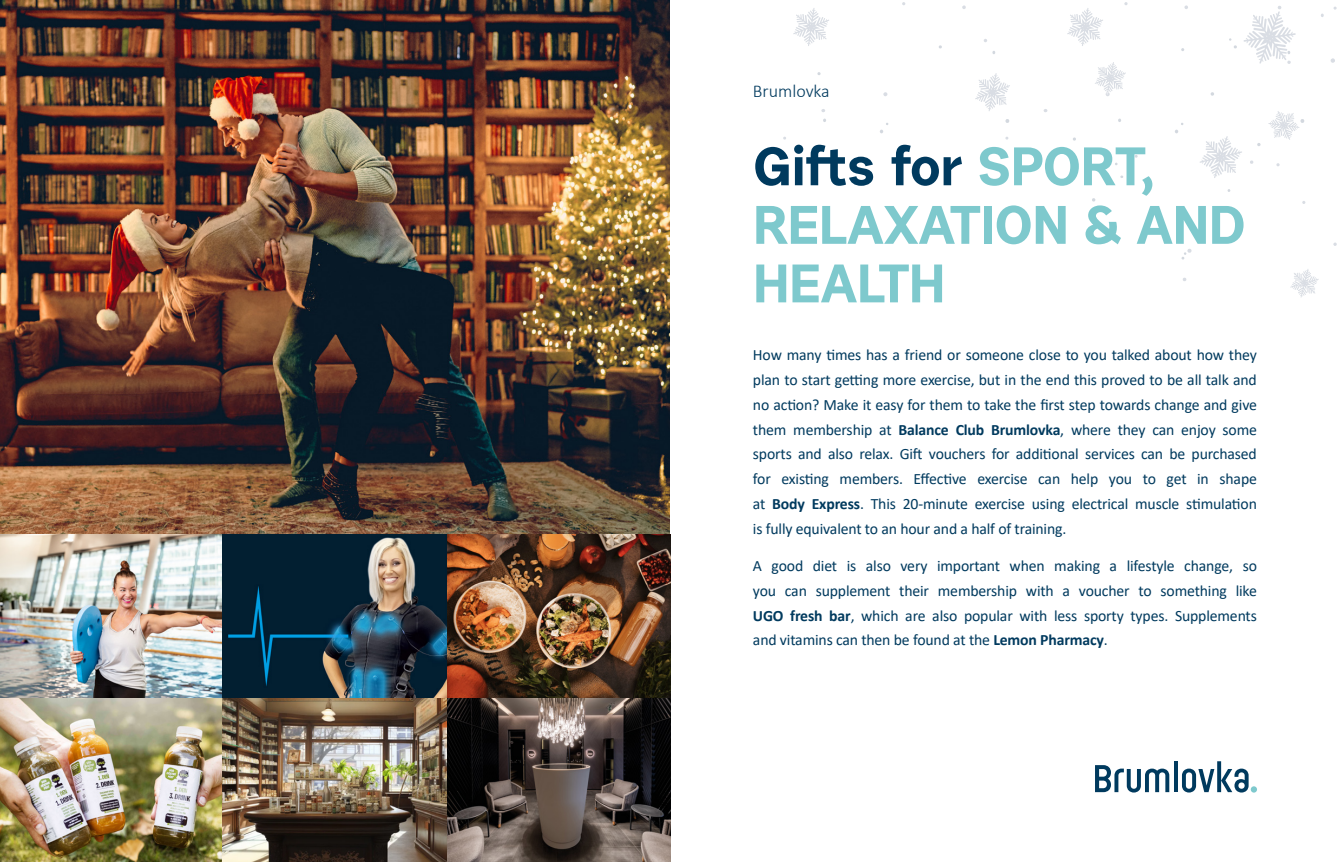
<style>
.page{position:relative;width:1340px;height:862px;background:#fff}
.page>*{position:absolute;margin:0;border:0;box-sizing:border-box;transform-origin:0 0}
.t1{font:700 54px/58.5px "Urban Grotesk Re Bo";letter-spacing:-.01em;color:#7ec9cd}
.t2{font:300 18px "Calibri";color:#003a5e}
.t3{font:15.75px/24.8px "Calibri";letter-spacing:-.01em;color:#003a5e;text-align:justify}
.s1{color:#003a5e}
.s2{font-weight:700}
</style>
<div class="page">
<svg style="left:1175px;top:123px;width:8px;height:10px"></svg>
<svg style="left:1229px;top:38px;width:7px;height:11px"></svg>
<svg style="left:1210px;top:92px;width:4px;height:4px"></svg>
<svg style="left:1005px;top:119px;width:4px;height:4px"></svg>
<svg style="left:880px;top:123px;width:8px;height:10px"></svg>
<svg style="left:1184px;top:5px;width:4px;height:4px"></svg>
<svg style="left:1181px;top:249px;width:10px;height:10px"></svg>
<svg style="left:1330px;top:58px;width:4px;height:5px"></svg>
<svg style="left:883px;top:92px;width:4px;height:4px"></svg>
<svg style="left:1200px;top:136px;width:42px;height:42px"></svg>
<svg style="left:1290px;top:269px;width:28px;height:28px"></svg>
<svg style="left:1095px;top:62px;width:30px;height:34px"></svg>
<svg style="left:1244px;top:6px;width:51px;height:58px"></svg>
<svg style="left:1268px;top:111px;width:36px;height:29px"></svg>
<svg style="left:975px;top:73px;width:35px;height:38px"></svg>
<svg style="left:1067px;top:8px;width:36px;height:38px"></svg>
<svg style="left:793px;top:8px;width:36px;height:38px"></svg>
<svg style="left:1095px;top:765px;width:74px;height:27px"></svg>
<svg style="left:1174px;top:761px;width:3px;height:30px"></svg>
<svg style="left:1182px;top:761px;width:66px;height:31px"></svg>
<svg style="left:1250px;top:785px;width:6px;height:7px"></svg>
<img style="left:0;top:0;width:670px;height:534px">
<img style="left:0;top:534px;width:223px;height:163px">
<img style="left:0;top:697px;width:223px;height:164px">
<img style="left:446px;top:534px;width:224px;height:163px">
<svg style="left:446px;top:697px;width:224px;height:164px;background:#4d4440"></svg>
<img style="left:223px;top:534px;width:223px;height:163px">
<img style="left:223px;top:697px;width:223px;height:164px">
<p class="t2" style="left:753px;top:79px;width:78px">Brumlovka</p>
<h1 class="t1" style="left:753px;top:136px;width:494px"><span class="s1">Gifts for</span> SPORT,<br>RELAXATION &amp; AND<br>HEALTH</h1>
<p class="t3" style="left:753px;top:342px;width:505px">How many times has a friend or someone close to you talked about how they plan to start getting more exercise, but in the end this proved to be all talk and no action? Make it easy for them to take the first step towards change and give them membership at <span class="s2">Balance Club Brumlovka</span>, where they can enjoy some sports and also relax. Gift vouchers for additional services can be purchased for existing members. Effective exercise can help you to get in shape at <span class="s2">Body Express</span>. This 20-minute exercise using electrical muscle stimulation is fully equivalent to an hour and a half of training.</p>
<p class="t3" style="left:753px;top:553px;width:505px">A good diet is also very important when making a lifestyle change, so you can supplement their membership with a voucher to something like <span class="s2">UGO fresh bar</span>, which are also popular with less sporty types. Supplements and vitamins can then be found at the <span class="s2">Lemon Pharmacy</span>.</p>
</div>
